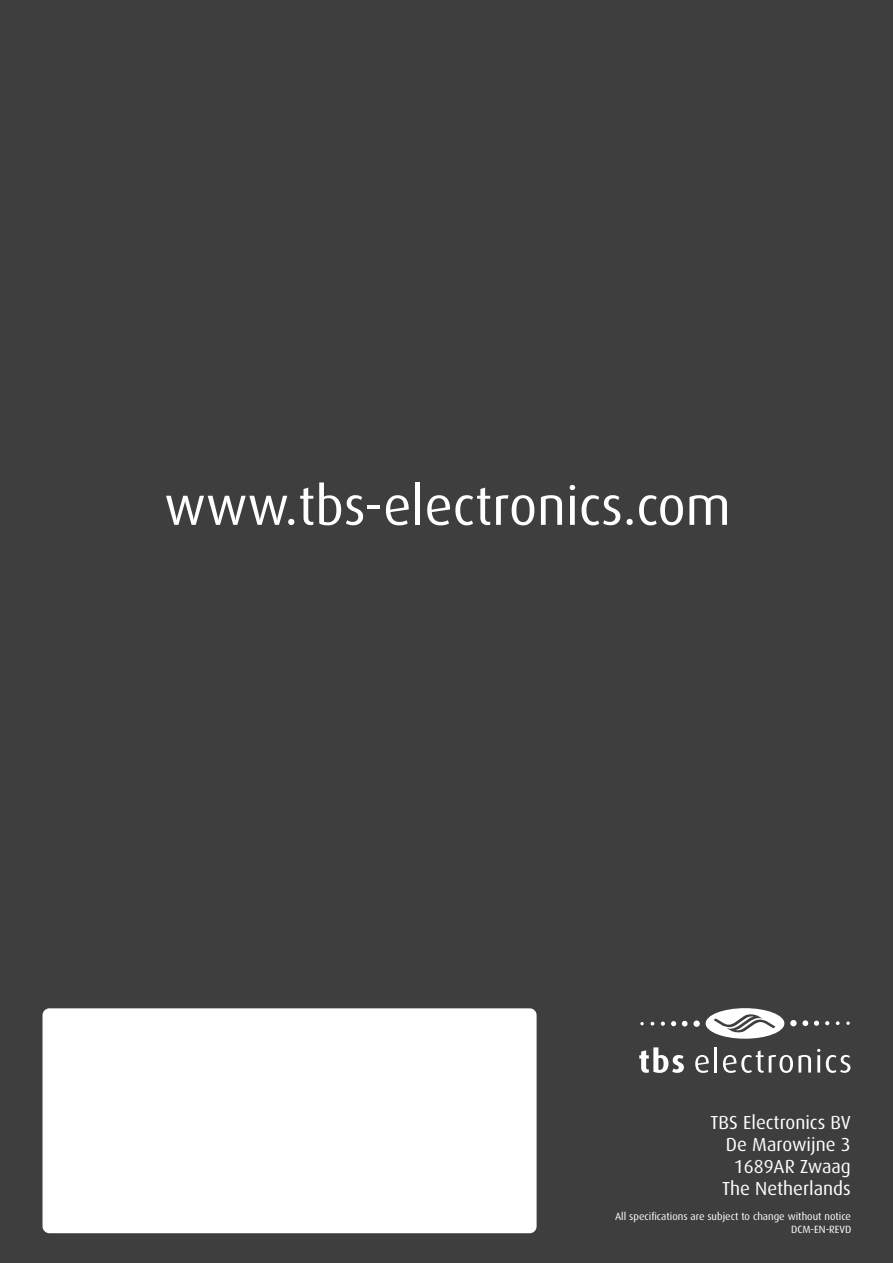
<style>
.page{position:relative;width:893px;height:1263px;background:#3e3e3f}
.page>*{position:absolute;margin:0;border:0;box-sizing:border-box;transform-origin:0 0}
.t1{font:54px "Dax";color:#fff}
.t2{font:18.9px/22px "Dax";color:#fff;text-align:right}
.t3{font:10.5px/12.9px "Dax";color:#fff;text-align:right}
</style>
<div class="page">
<div style="left:43px;top:1008px;width:494px;height:225px;background:#fff;border-radius:7px"></div>
<svg style="left:639px;top:1047px;width:45px;height:26px"></svg>
<svg style="left:695px;top:1055px;width:14px;height:18px"></svg>
<hr style="left:714px;top:1047px;width:3px;height:25px;background:#fff">
<svg style="left:723px;top:1050px;width:88px;height:23px"></svg>
<hr style="left:817px;top:1055px;width:3px;height:17px;background:#fff">
<svg style="left:826px;top:1055px;width:24px;height:18px"></svg>
<div style="left:693px;top:1020px;width:7px;height:7px;background:#fff;border-radius:50%"></div>
<svg style="left:682px;top:1021px;width:6px;height:5px"></svg>
<svg style="left:671px;top:1021px;width:5px;height:5px"></svg>
<svg style="left:661px;top:1021px;width:4px;height:5px"></svg>
<svg style="left:650px;top:1022px;width:4px;height:3px"></svg>
<svg style="left:640px;top:1022px;width:4px;height:3px"></svg>
<div style="left:790px;top:1020px;width:7px;height:6px;background:#fff;border-radius:50%"></div>
<svg style="left:802px;top:1020px;width:6px;height:6px"></svg>
<svg style="left:814px;top:1020px;width:5px;height:6px"></svg>
<svg style="left:825px;top:1021px;width:4px;height:4px"></svg>
<svg style="left:836px;top:1021px;width:4px;height:4px"></svg>
<svg style="left:846px;top:1021px;width:4px;height:4px"></svg>
<svg style="left:706px;top:1008px;width:78px;height:31px"></svg>
<h1 class="t1" style="left:164px;top:482px;width:568px">www.tbs-electronics.com</h1>
<h2 class="t2" style="left:710px;top:1112px;width:142px">TBS Electronics BV<br>De Marowijne 3<br>1689AR Zwaag<br>The Netherlands</h2>
<p class="t3" style="left:615px;top:1211px;width:238px">All specifications are subject to change without notice<br>DCM-EN-REVD</p>
</div>
